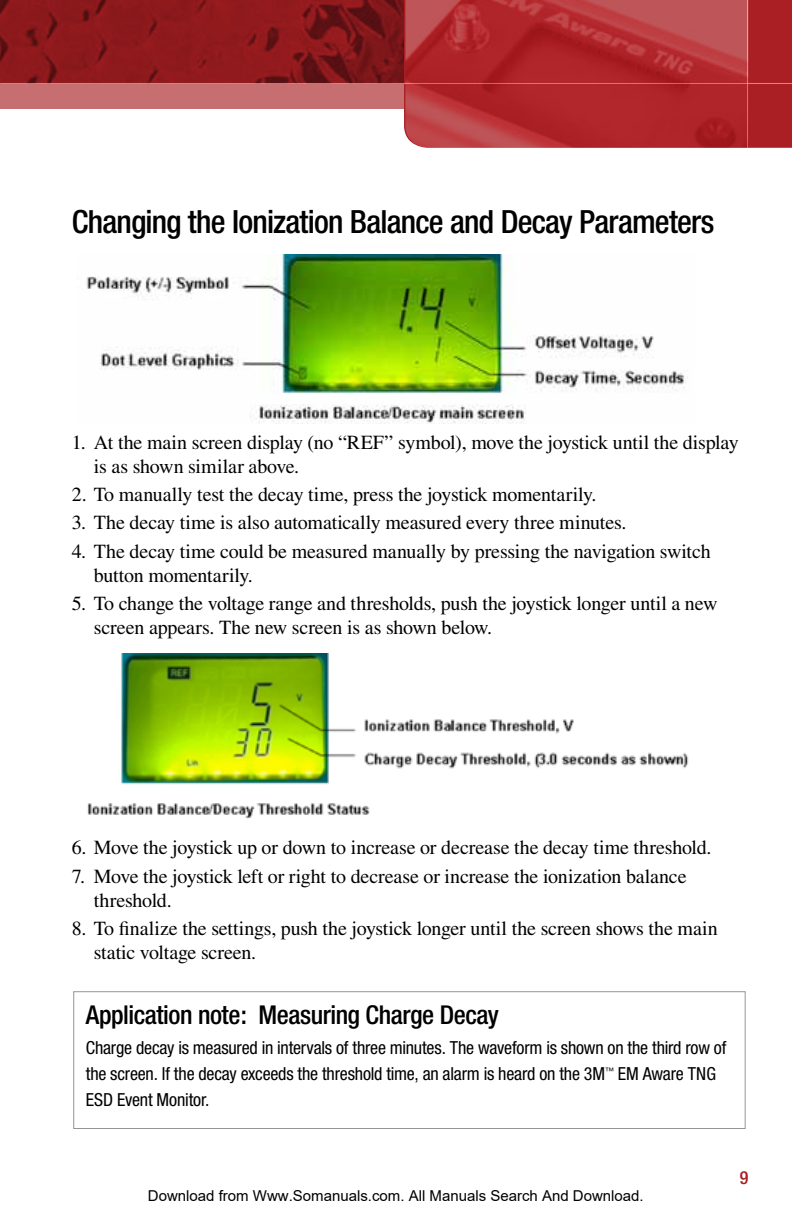
<style>
.page{position:relative;width:792px;height:1224px;background:#fff}
.page>*{position:absolute;margin:0;border:0;box-sizing:border-box;transform-origin:0 0}
.t1{font:500 condensed 32px "Helvetica Neue";letter-spacing:-.025em;color:#000}
.t2{font:500 condensed 26px "Helvetica Neue";letter-spacing:-.015em;color:#000}
.t3{font:20px/24px "Times";letter-spacing:-.01em;color:#000}
.t4{font:condensed 18px/26px "Helvetica Neue";letter-spacing:-.01em;color:#000}
.t5{font:500 condensed 18px "Helvetica Neue";color:#a91f23}
.t6{font:15px "Arial";color:#000}
</style>
<div class="page">
<div style="left:0;top:0;width:792px;height:109px;background:#c76e70"></div>
<svg style="left:0;top:0;width:404px;height:83px;background:#86181b"></svg>
<div style="left:404px;top:0;width:388px;height:148px;background:#a91f23"></div>
<hr style="left:0;top:83px;width:792px;height:1px;background:#fff">
<img style="left:405px;top:0;width:343px;height:148px">
<img style="left:87px;top:653px;width:602px;height:166px">
<img style="left:86px;top:255px;width:600px;height:169px">
<div style="left:73px;top:991px;width:673px;height:138px;border:1px solid #939598"></div>
<h1 class="t1" style="left:72px;top:202px;width:644px">Changing the Ionization Balance and Decay Parameters</h1>
<p class="t3" style="left:94px;top:430px;width:646px;text-indent:-22px">1. At the main screen display (no “REF” symbol), move the joystick until the display is as shown similar above.</p>
<p class="t3" style="left:72px;top:482px;width:526px">2. To manually test the decay time, press the joystick momentarily.</p>
<p class="t3" style="left:72px;top:511px;width:556px">3. The decay time is also automatically measured every three minutes.</p>
<p class="t3" style="left:94px;top:539px;width:618px;text-indent:-22px">4. The decay time could be measured manually by pressing the navigation switch button momentarily.</p>
<p class="t3" style="left:94px;top:591px;width:625px;text-indent:-22px">5. To change the voltage range and thresholds, push the joystick longer until a new screen appears. The new screen is as shown below.</p>
<p class="t3" style="left:72px;top:835px;width:641px">6. Move the joystick up or down to increase or decrease the decay time threshold.</p>
<p class="t3" style="left:94px;top:864px;width:594px;text-indent:-22px">7. Move the joystick left or right to decrease or increase the ionization balance threshold.</p>
<p class="t3" style="left:94px;top:916px;width:625px;text-indent:-22px">8. To finalize the settings, push the joystick longer until the screen shows the main static voltage screen.</p>
<h2 class="t2" style="left:86px;top:999px;width:415px">Application note: Measuring Charge Decay</h2>
<p class="t4" style="left:86px;top:1035px;width:642px">Charge decay is measured in intervals of three minutes. The waveform is shown on the third row of the screen. If the decay exceeds the threshold time, an alarm is heard on the 3M<sup>™</sup> EM Aware TNG<br>ESD Event Monitor.</p>
<p class="t6" style="left:148px;top:1187px;width:497px">Download from Www.Somanuals.com. All Manuals Search And Download.</p>
<p class="t5" style="left:740px;top:1167px;width:10px">9</p>
</div>
